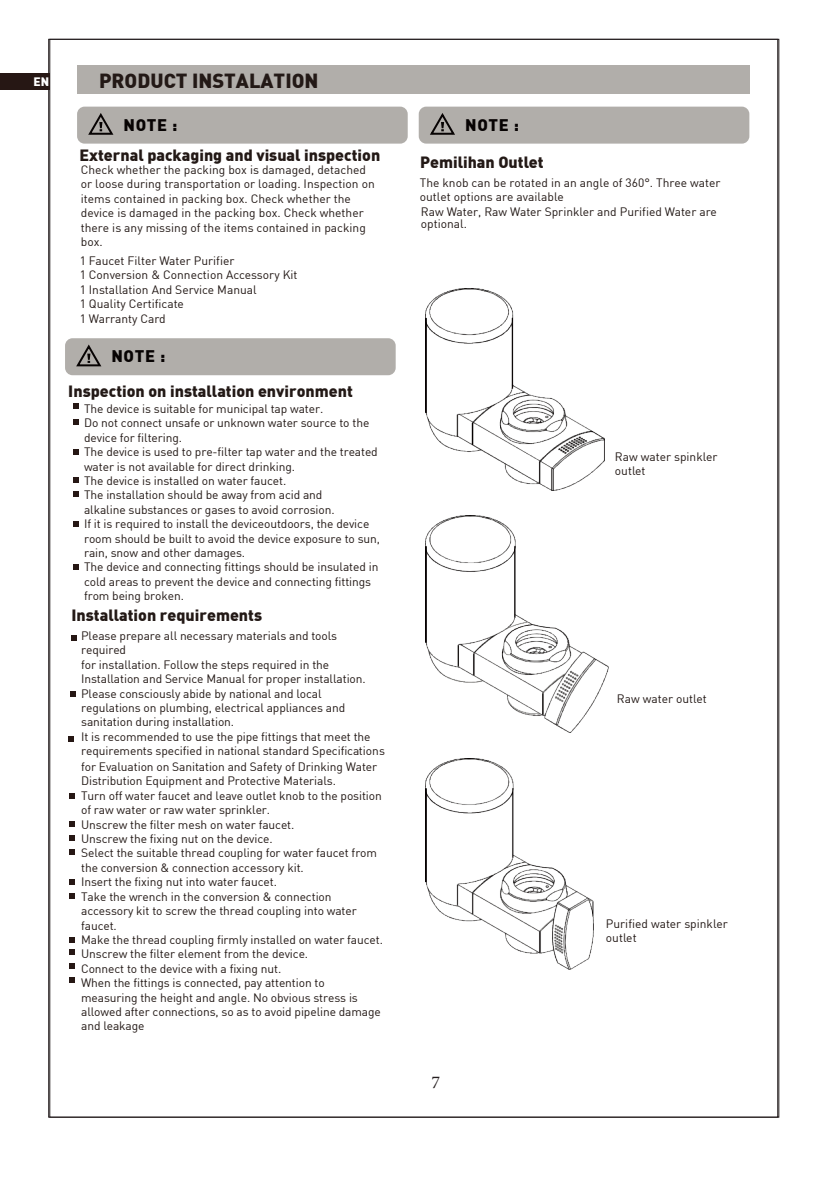
<style>
.page{position:relative;width:834px;height:1180px;background:#fff}
.page>*{position:absolute;margin:0;border:0;box-sizing:border-box;transform-origin:0 0}
.t1{font:900 20px "DIN";color:#231916}
.t2{font:18px "Minion Pro";color:#241d1e}
.t3{font:900 16.4px "DIN";letter-spacing:.04em;color:#070303}
.t4{font:900 16px "DIN";color:#231916}
.t5{font:12px/14.4px "DIN";letter-spacing:-.01em;color:#231916}
.t6{font:900 12px "DIN";color:#fff}
</style>
<div class="page">
<div style="left:77px;top:66px;width:672px;height:28px;background:#b1aeaa"></div>
<div style="left:77px;top:107px;width:330px;height:37px;background:#b1aeaa;border-radius:7px"></div>
<svg style="left:88px;top:113px;width:26px;height:22px"></svg>
<div style="left:418px;top:107px;width:331px;height:37px;background:#b1aeaa;border-radius:7px"></div>
<svg style="left:430px;top:113px;width:25px;height:22px"></svg>
<div style="left:65px;top:338px;width:330px;height:37px;background:#b1aeaa;border-radius:7px"></div>
<svg style="left:76px;top:344px;width:26px;height:23px"></svg>
<svg style="left:73px;top:403px;width:6px;height:6px"></svg>
<svg style="left:73px;top:419px;width:6px;height:6px"></svg>
<svg style="left:73px;top:449px;width:6px;height:6px"></svg>
<svg style="left:73px;top:477px;width:6px;height:6px"></svg>
<svg style="left:73px;top:491px;width:6px;height:6px"></svg>
<svg style="left:73px;top:521px;width:6px;height:6px"></svg>
<svg style="left:73px;top:564px;width:6px;height:5px"></svg>
<img style="left:425px;top:289px;width:179px;height:201px">
<img style="left:425px;top:515px;width:183px;height:217px">
<img style="left:425px;top:758px;width:168px;height:211px">
<svg style="left:71px;top:635px;width:6px;height:5px"></svg>
<svg style="left:70px;top:691px;width:5px;height:6px"></svg>
<svg style="left:69px;top:793px;width:6px;height:5px"></svg>
<svg style="left:69px;top:821px;width:6px;height:5px"></svg>
<svg style="left:69px;top:835px;width:6px;height:5px"></svg>
<svg style="left:69px;top:849px;width:6px;height:5px"></svg>
<svg style="left:69px;top:879px;width:6px;height:5px"></svg>
<svg style="left:69px;top:893px;width:6px;height:5px"></svg>
<svg style="left:69px;top:937px;width:6px;height:5px"></svg>
<svg style="left:69px;top:949px;width:6px;height:5px"></svg>
<svg style="left:69px;top:963px;width:6px;height:5px"></svg>
<svg style="left:69px;top:977px;width:6px;height:5px"></svg>
<svg style="left:68px;top:736px;width:6px;height:5px"></svg>
<div style="left:0;top:73px;width:49px;height:17px;background:#261714"></div>
<p class="t6" style="left:33px;top:73px;width:17px">EN</p>
<h1 class="t1" style="left:99px;top:67px;width:221px">PRODUCT INSTALATION</h1>
<h3 class="t3" style="left:123px;top:114px;width:56px">NOTE :</h3>
<h3 class="t3" style="left:465px;top:114px;width:56px">NOTE :</h3>
<h3 class="t4" style="left:79px;top:144px;width:302px">External packaging and visual inspection</h3>
<p class="t5" style="left:81px;top:162px;width:295px">Check whether the packing box is damaged, detached or loose during transportation or loading. Inspection on items contained in packing box. Check whether the device is damaged in the packing box. Check whether there is any missing of the items contained in packing box.</p>
<p class="t5" style="left:80px;top:253px;width:219px">1 Faucet Filter Water Purifier<br>1 Conversion &amp; Connection Accessory Kit<br>1 Installation And Service Manual<br>1 Quality Certificate<br>1 Warranty Card</p>
<h3 class="t3" style="left:111px;top:345px;width:56px">NOTE :</h3>
<h3 class="t4" style="left:68px;top:380px;width:286px">Inspection on installation environment</h3>
<p class="t5" style="left:84px;top:401px;width:297px">The device is suitable for municipal tap water.<br>Do not connect unsafe or unknown water source to the device for filtering.<br>The device is used to pre-filter tap water and the treated water is not available for direct drinking.<br>The device is installed on water faucet.<br>The installation should be away from acid and<br>alkaline substances or gases to avoid corrosion.<br>If it is required to install the deviceoutdoors, the device room should be built to avoid the device exposure to sun, rain, snow and other damages.<br>The device and connecting fittings should be insulated in cold areas to prevent the device and connecting fittings from being broken.</p>
<p class="t5" style="left:81px;top:628px;width:305px">Please prepare all necessary materials and tools required<br>for installation. Follow the steps required in the Installation and Service Manual for proper installation.<br>Please consciously abide by national and local<br>regulations on plumbing, electrical appliances and sanitation during installation.<br>It is recommended to use the pipe fittings that meet the requirements specified in national standard Specifications</p>
<p class="t5" style="left:81px;top:759px;width:303px">for Evaluation on Sanitation and Safety of Drinking Water Distribution Equipment and Protective Materials.<br>Turn off water faucet and leave outlet knob to the position of raw water or raw water sprinkler.<br>Unscrew the filter mesh on water faucet.<br>Unscrew the fixing nut on the device.<br>Select the suitable thread coupling for water faucet from the conversion &amp; connection accessory kit.<br>Insert the fixing nut into water faucet.<br>Take the wrench in the conversion &amp; connection accessory kit to screw the thread coupling into water faucet.<br>Make the thread coupling firmly installed on water faucet.<br>Unscrew the filter element from the device.<br>Connect to the device with a fixing nut.<br>When the fittings is connected, pay attention to measuring the height and angle. No obvious stress is allowed after connections, so as to avoid pipeline damage and leakage</p>
<h3 class="t4" style="left:71px;top:604px;width:192px">Installation requirements</h3>
<h3 class="t4" style="left:420px;top:152px;width:125px">Pemilihan Outlet</h3>
<p class="t5" style="left:421px;top:205px;width:297px;line-height:11.8px">Raw Water, Raw Water Sprinkler and Purified Water are optional.</p>
<p class="t5" style="left:420px;top:175px;width:302px">The knob can be rotated in an angle of 360°. Three water outlet options are available</p>
<p class="t5" style="left:614px;top:449px;width:104px">Raw water spinkler outlet</p>
<p class="t5" style="left:616px;top:691px;width:91px">Raw water outlet</p>
<h2 class="t2" style="left:431px;top:1070px;width:10px">7</h2>
<p class="t5" style="left:605px;top:915px;width:123px">Purified water spinkler outlet</p>
</div>
